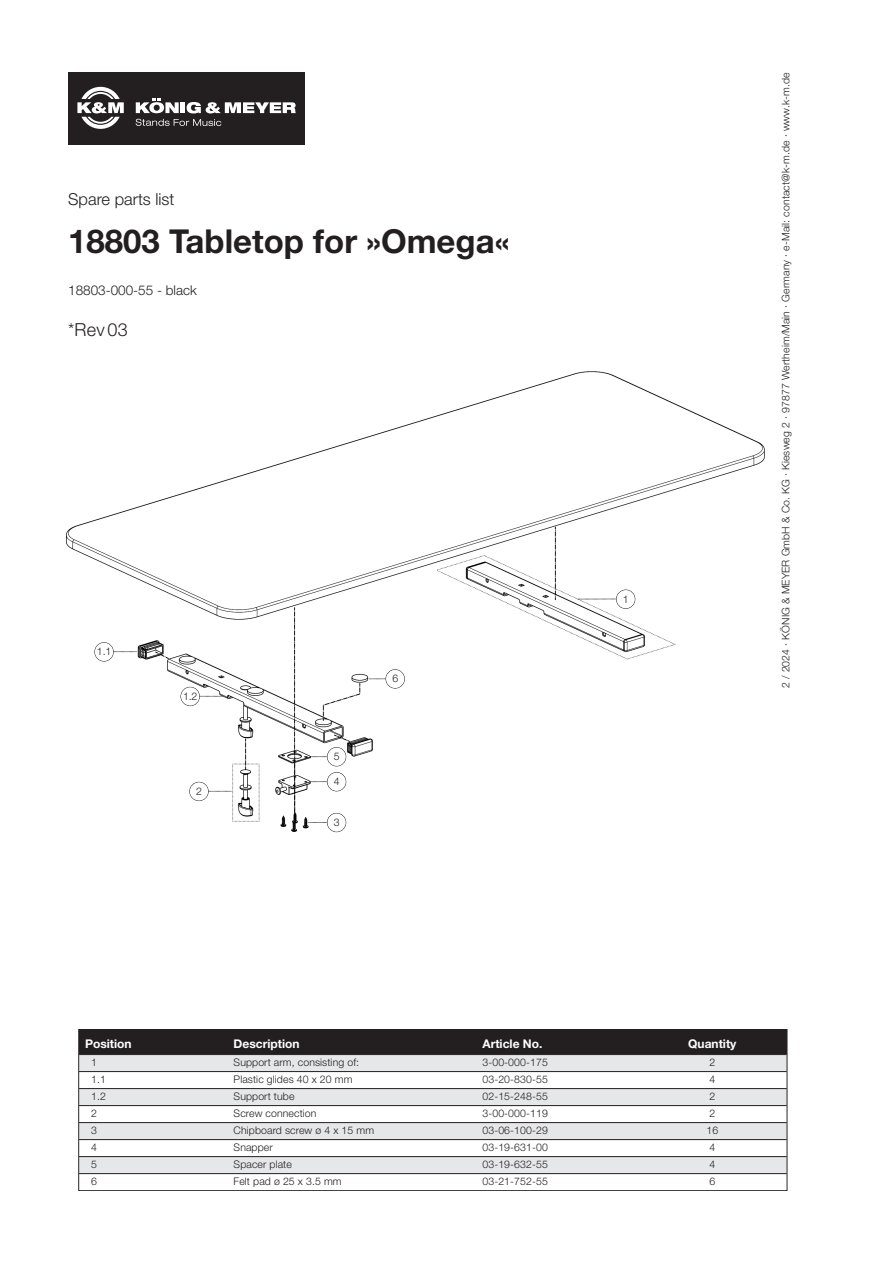
<style>
.page{position:relative;width:893px;height:1263px;background:#fff}
.page>*{position:absolute;margin:0;border:0;box-sizing:border-box;transform-origin:0 0}
.t1{font:700 33px "Helvetica Neue";color:#231f20}
.t2{font:300 18px "Helvetica Neue";color:#231f20}
.t3{font:300 16.5px "Helvetica Neue";color:#231f20}
.t4{font:300 13.5px "Helvetica Neue";color:#231f20}
.t5{font:700 12px "Helvetica Neue";color:#fff}
.t6{font:300 10.5px "Helvetica Neue";letter-spacing:.01em;color:#231f20}
</style>
<div class="page">
<img style="left:67px;top:371px;width:697px;height:460px">
<div style="left:79px;top:1029px;width:148px;height:26px;background:#231f20"></div>
<div style="left:227px;top:1029px;width:249px;height:26px;background:#231f20"></div>
<div style="left:476px;top:1029px;width:162px;height:26px;background:#231f20"></div>
<div style="left:638px;top:1029px;width:149px;height:26px;background:#231f20"></div>
<div style="left:79px;top:1055px;width:148px;height:17px;background:#e6e7e9"></div>
<div style="left:227px;top:1055px;width:249px;height:17px;background:#e6e7e9"></div>
<div style="left:476px;top:1055px;width:162px;height:17px;background:#e6e7e9"></div>
<div style="left:638px;top:1055px;width:149px;height:17px;background:#e6e7e9"></div>
<div style="left:79px;top:1089px;width:148px;height:17px;background:#e6e7e9"></div>
<div style="left:227px;top:1089px;width:249px;height:17px;background:#e6e7e9"></div>
<div style="left:476px;top:1089px;width:162px;height:17px;background:#e6e7e9"></div>
<div style="left:638px;top:1089px;width:149px;height:17px;background:#e6e7e9"></div>
<div style="left:79px;top:1123px;width:148px;height:17px;background:#e6e7e9"></div>
<div style="left:227px;top:1123px;width:249px;height:17px;background:#e6e7e9"></div>
<div style="left:476px;top:1123px;width:162px;height:17px;background:#e6e7e9"></div>
<div style="left:638px;top:1123px;width:149px;height:17px;background:#e6e7e9"></div>
<div style="left:79px;top:1157px;width:148px;height:17px;background:#e6e7e9"></div>
<div style="left:227px;top:1157px;width:249px;height:17px;background:#e6e7e9"></div>
<div style="left:476px;top:1157px;width:162px;height:17px;background:#e6e7e9"></div>
<div style="left:638px;top:1157px;width:149px;height:17px;background:#e6e7e9"></div>
<div style="left:79px;top:1029px;width:708px;height:162px;border:1px solid #282526"></div>
<hr style="left:79px;top:1054px;width:707px;height:1px;background:#231f20">
<hr style="left:79px;top:1071px;width:707px;height:1px;background:#231f20">
<hr style="left:79px;top:1088px;width:707px;height:1px;background:#231f20">
<hr style="left:79px;top:1105px;width:707px;height:1px;background:#231f20">
<hr style="left:79px;top:1122px;width:707px;height:1px;background:#231f20">
<hr style="left:79px;top:1139px;width:707px;height:1px;background:#231f20">
<hr style="left:79px;top:1156px;width:707px;height:1px;background:#231f20">
<hr style="left:79px;top:1173px;width:707px;height:1px;background:#231f20">
<div style="left:68px;top:72px;width:236px;height:73px;background:#231f20"></div>
<svg style="left:136px;top:119px;width:85px;height:7px"></svg>
<hr style="left:181px;top:102px;width:4px;height:11px;background:#fff">
<svg style="left:186px;top:102px;width:110px;height:11px"></svg>
<svg style="left:136px;top:99px;width:43px;height:14px"></svg>
<svg style="left:77px;top:87px;width:47px;height:42px"></svg>
<svg style="left:310px;top:756px;width:17px;height:2px"></svg>
<div style="left:327px;top:747px;width:19px;height:19px;background:#fff;border-radius:50%"></div>
<div style="left:327px;top:747px;width:19px;height:19px;border:1px solid #231f20;border-radius:50%"></div>
<svg style="left:368px;top:679px;width:17px;height:1px"></svg>
<div style="left:385px;top:669px;width:19px;height:19px;background:#fff;border-radius:50%"></div>
<div style="left:385px;top:669px;width:20px;height:20px;border:1px solid #231f20;border-radius:50%"></div>
<svg style="left:310px;top:781px;width:17px;height:2px"></svg>
<div style="left:327px;top:772px;width:19px;height:19px;background:#fff;border-radius:50%"></div>
<div style="left:327px;top:772px;width:19px;height:19px;border:1px solid #231f20;border-radius:50%"></div>
<svg style="left:307px;top:822px;width:20px;height:1px"></svg>
<div style="left:327px;top:813px;width:19px;height:19px;background:#fff;border-radius:50%"></div>
<div style="left:327px;top:813px;width:19px;height:19px;border:1px solid #231f20;border-radius:50%"></div>
<svg style="left:577px;top:599px;width:39px;height:1px"></svg>
<div style="left:616px;top:590px;width:19px;height:19px;background:#fff;border-radius:50%"></div>
<div style="left:616px;top:590px;width:19px;height:19px;border:1px solid #231f20;border-radius:50%"></div>
<svg style="left:114px;top:651px;width:24px;height:2px"></svg>
<div style="left:95px;top:642px;width:18px;height:19px;background:#fff;border-radius:50%"></div>
<div style="left:94px;top:642px;width:20px;height:20px;border:1px solid #231f20;border-radius:50%"></div>
<svg style="left:209px;top:791px;width:24px;height:1px"></svg>
<div style="left:189px;top:782px;width:19px;height:19px;background:#fff;border-radius:50%"></div>
<div style="left:189px;top:782px;width:20px;height:19px;border:1px solid #231f20;border-radius:50%"></div>
<svg style="left:200px;top:696px;width:24px;height:1px"></svg>
<div style="left:181px;top:687px;width:19px;height:19px;background:#fff;border-radius:50%"></div>
<div style="left:180px;top:687px;width:20px;height:19px;border:1px solid #231f20;border-radius:50%"></div>
<h3 class="t3" style="left:68px;top:193px;width:108px">Spare parts list</h3>
<h1 class="t1" style="left:68px;top:223px;width:442px">18803 Tabletop for »Omega«</h1>
<p class="t4" style="left:68px;top:285px;width:130px">18803-000-55 - black</p>
<h2 class="t2" style="left:68px;top:323px;width:61px">*Rev 03</h2>
<p class="t6" style="left:97px;top:648px;width:16px">1.1</p>
<p class="t6" style="left:183px;top:693px;width:16px">1.2</p>
<p class="t6" style="left:196px;top:788px;width:7px">2</p>
<p class="t6" style="left:334px;top:753px;width:7px">5</p>
<p class="t6" style="left:334px;top:778px;width:7px">4</p>
<p class="t6" style="left:334px;top:819px;width:7px">3</p>
<p class="t6" style="left:392px;top:675px;width:7px">6</p>
<p class="t6" style="left:623px;top:595px;width:7px">1</p>
<p class="t6" style="left:782px;top:688px;width:617px;rotate:-90deg">2 / 2024 · KÖNIG &amp; MEYER GmbH &amp; Co. KG · Kiesweg 2 · 97877 Wertheim/Main · Germany · e-Mail: contact@k-m.de · www.k-m.de</p>
<p class="t5" style="left:85px;top:1037px;width:48px">Position</p>
<p class="t5" style="left:233px;top:1037px;width:67px">Description</p>
<p class="t5" style="left:482px;top:1037px;width:61px">Article No.</p>
<p class="t5" style="left:688px;top:1037px;width:50px">Quantity</p>
<p class="t6" style="left:91px;top:1058px;width:7px">1</p>
<p class="t6" style="left:233px;top:1058px;width:127px">Support arm, consisting of:</p>
<p class="t6" style="left:482px;top:1058px;width:67px">3-00-000-175</p>
<p class="t6" style="left:709px;top:1058px;width:7px">2</p>
<p class="t6" style="left:91px;top:1075px;width:16px">1.1</p>
<p class="t6" style="left:233px;top:1075px;width:120px">Plastic glides 40 x 20 mm</p>
<p class="t6" style="left:482px;top:1075px;width:67px">03-20-830-55</p>
<p class="t6" style="left:709px;top:1075px;width:7px">4</p>
<p class="t6" style="left:91px;top:1092px;width:16px">1.2</p>
<p class="t6" style="left:233px;top:1092px;width:62px">Support tube</p>
<p class="t6" style="left:482px;top:1092px;width:67px">02-15-248-55</p>
<p class="t6" style="left:709px;top:1092px;width:7px">2</p>
<p class="t6" style="left:91px;top:1109px;width:7px">2</p>
<p class="t6" style="left:233px;top:1109px;width:84px">Screw connection</p>
<p class="t6" style="left:482px;top:1109px;width:67px">3-00-000-119</p>
<p class="t6" style="left:709px;top:1109px;width:7px">2</p>
<p class="t6" style="left:91px;top:1126px;width:7px">3</p>
<p class="t6" style="left:233px;top:1126px;width:142px">Chipboard screw ø 4 x 15 mm</p>
<p class="t6" style="left:482px;top:1126px;width:67px">03-06-100-29</p>
<p class="t6" style="left:706px;top:1126px;width:13px">16</p>
<p class="t6" style="left:91px;top:1143px;width:7px">4</p>
<p class="t6" style="left:233px;top:1143px;width:41px">Snapper</p>
<p class="t6" style="left:482px;top:1143px;width:67px">03-19-631-00</p>
<p class="t6" style="left:709px;top:1143px;width:7px">4</p>
<p class="t6" style="left:91px;top:1160px;width:7px">5</p>
<p class="t6" style="left:233px;top:1160px;width:60px">Spacer plate</p>
<p class="t6" style="left:482px;top:1160px;width:67px">03-19-632-55</p>
<p class="t6" style="left:709px;top:1160px;width:7px">4</p>
<p class="t6" style="left:91px;top:1177px;width:7px">6</p>
<p class="t6" style="left:233px;top:1177px;width:110px">Felt pad ø 25 x 3.5 mm</p>
<p class="t6" style="left:482px;top:1177px;width:67px">03-21-752-55</p>
<p class="t6" style="left:709px;top:1177px;width:7px">6</p>
</div>
